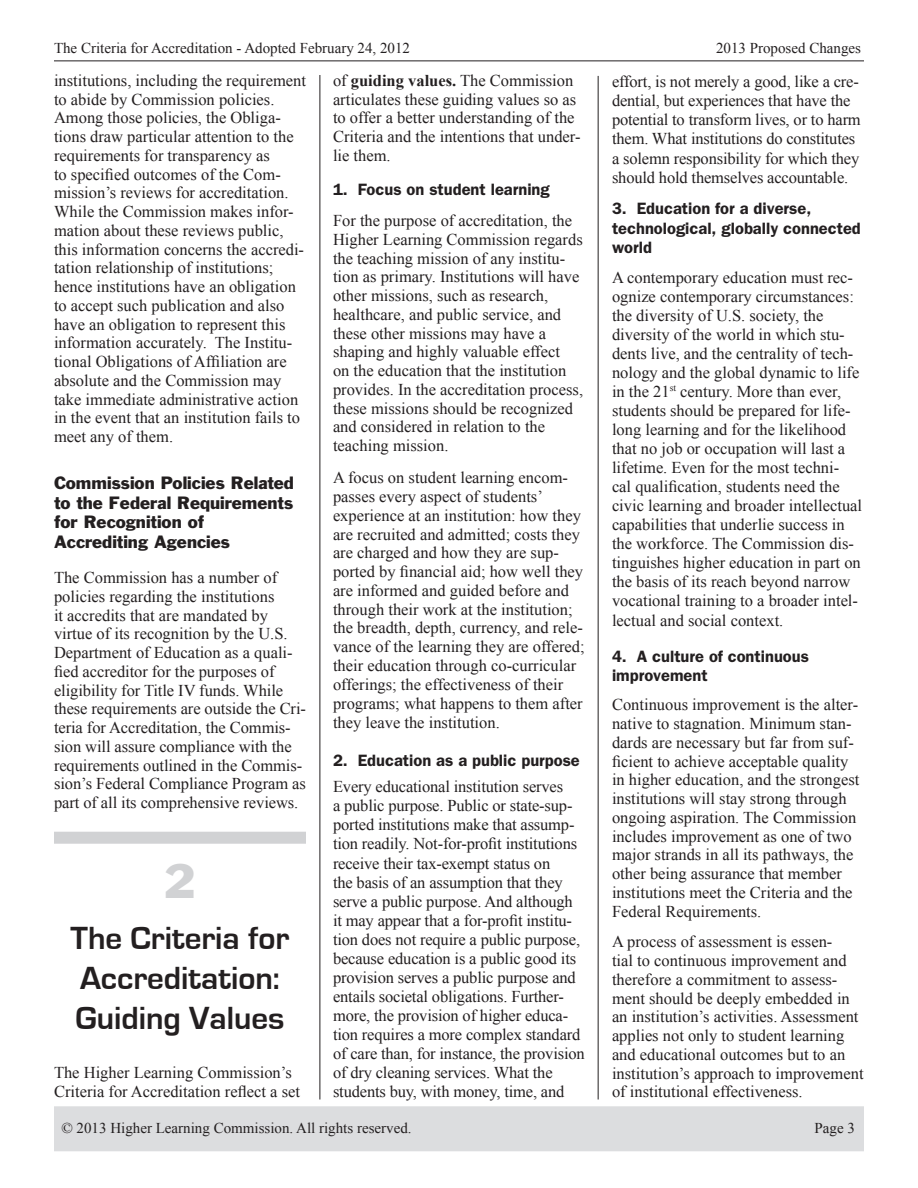
<style>
.page{position:relative;width:918px;height:1188px;background:#fff}
.page>*{position:absolute;margin:0;border:0;box-sizing:border-box;transform-origin:0 0}
.Section_heads{font:45px "Franklin Gothic";color:#d1d2d4}
.t1{font:700 33px "Eurostile";color:#231f20}
.Intro_text{font:16.5px/18.8px "Times New Roman";color:#231f20}
.Values{font:600 16.5px/19.5px "Franklin Gothic";color:#231f20}
.t2{font:16.5px/19.5px "Franklin Gothic";color:#231f20}
.t3{font:15px "Times New Roman";color:#231f20}
.s1{font-weight:700}
</style>
<div class="page">
<hr style="left:320px;top:75px;width:1px;height:1025px;background:#231f20">
<hr style="left:598px;top:76px;width:1px;height:1024px;background:#231f20">
<div style="left:54px;top:1106px;width:810px;height:45px;background:#dcdddf"></div>
<hr style="left:54px;top:61px;width:810px;height:1px;background:#231f20">
<div style="left:54px;top:832px;width:252px;height:12px;background:#d1d2d4"></div>
<p class="t3" style="left:54px;top:38px;width:358px">The Criteria for Accreditation - Adopted February 24, 2012</p>
<p class="t3" style="left:716px;top:38px;width:146px">2013 Proposed Changes</p>
<p class="Intro_text" style="left:54px;top:71px;width:254px">institutions, including the requirement to abide by Commission policies.<br>Among those policies, the Obliga&shy;tions draw particular attention to the requirements for transparency as<br>to specified outcomes of the Com&shy;mission’s reviews for accreditation.<br>While the Commission makes infor&shy;mation about these reviews public, this information concerns the accredi&shy;tation relationship of institutions; hence institutions have an obligation to accept such publication and also have an obligation to represent this information accurately. The Institu&shy;tional Obligations of Affiliation are absolute and the Commission may take immediate administrative action in the event that an institution fails to meet any of them.</p>
<p class="t2" style="left:54px;top:473px;width:242px">Commission Policies Related to the Federal Requirements</p>
<p class="t2" style="left:54px;top:512px;width:152px">for Recognition of</p>
<p class="t2" style="left:54px;top:532px;width:178px">Accrediting Agencies</p>
<p class="Intro_text" style="left:54px;top:568px;width:253px">The Commission has a number of policies regarding the institutions<br>it accredits that are mandated by virtue of its recognition by the U.S.<br>Department of Education as a quali&shy;fied accreditor for the purposes of eligibility for Title IV funds. While these requirements are outside the Cri&shy;teria for Accreditation, the Commis&shy;sion will assure compliance with the requirements outlined in the Commis&shy;sion’s Federal Compliance Program as part of all its comprehensive reviews.</p>
<p class="Intro_text" style="left:333px;top:71px;width:249px">of <span class="s1">guiding values.</span> The Commission articulates these guiding values so as to offer a better understanding of the<br>Criteria and the intentions that under&shy;lie them.</p>
<p class="Values" style="left:333px;top:179px;width:218px">1. Focus on student learning</p>
<p class="Intro_text" style="left:333px;top:211px;width:252px">For the purpose of accreditation, the Higher Learning Commission regards the teaching mission of any institu&shy;tion as primary. Institutions will have other missions, such as research, healthcare, and public service, and these other missions may have a shaping and highly valuable effect<br>on the education that the institution provides. In the accreditation process, these missions should be recognized and considered in relation to the teaching mission.</p>
<p class="Intro_text" style="left:333px;top:468px;width:253px">A focus on student learning encom&shy;passes every aspect of students’ experience at an institution: how they are recruited and admitted; costs they are charged and how they are sup&shy;ported by financial aid; how well they are informed and guided before and through their work at the institution; the breadth, depth, currency, and rele&shy;vance of the learning they are offered; their education through co-curricular offerings; the effectiveness of their programs; what happens to them after they leave the institution.</p>
<p class="Values" style="left:333px;top:750px;width:248px">2. Education as a public purpose</p>
<p class="Intro_text" style="left:333px;top:777px;width:253px">Every educational institution serves<br>a public purpose. Public or state-sup&shy;ported institutions make that assump&shy;tion readily. Not-for-profit institutions receive their tax-exempt status on<br>the basis of an assumption that they serve a public purpose. And although it may appear that a for-profit institu&shy;tion does not require a public purpose, because education is a public good its provision serves a public purpose and entails societal obligations. Further&shy;more, the provision of higher educa&shy;tion requires a more complex standard of care than, for instance, the provision of dry cleaning services. What the students buy, with money, time, and</p>
<p class="Intro_text" style="left:612px;top:72px;width:250px">effort, is not merely a good, like a cre&shy;dential, but experiences that have the potential to transform lives, or to harm them. What institutions do constitutes a solemn responsibility for which they should hold themselves accountable.</p>
<p class="Values" style="left:612px;top:198px;width:250px">3. Education for a diverse, technological, globally connected world</p>
<p class="Intro_text" style="left:612px;top:267px;width:252px">A contemporary education must rec&shy;ognize contemporary circumstances: the diversity of U.S. society, the diversity of the world in which stu&shy;dents live, and the centrality of tech&shy;nology and the global dynamic to life in the 21<sup>st</sup> century. More than ever, students should be prepared for life&shy;long learning and for the likelihood that no job or occupation will last a lifetime. Even for the most techni&shy;cal qualification, students need the civic learning and broader intellectual capabilities that underlie success in the workforce. The Commission dis&shy;tinguishes higher education in part on the basis of its reach beyond narrow vocational training to a broader intel&shy;lectual and social context.</p>
<p class="Values" style="left:612px;top:646px;width:199px">4. A culture of continuous improvement</p>
<p class="Intro_text" style="left:612px;top:695px;width:249px">Continuous improvement is the alter&shy;native to stagnation. Minimum stan&shy;dards are necessary but far from suf&shy;ficient to achieve acceptable quality in higher education, and the strongest institutions will stay strong through ongoing aspiration. The Commission includes improvement as one of two major strands in all its pathways, the other being assurance that member institutions meet the Criteria and the Federal Requirements.</p>
<p class="Intro_text" style="left:612px;top:932px;width:253px">A process of assessment is essen-<br>tial to continuous improvement and therefore a commitment to assess&shy;ment should be deeply embedded in an institution’s activities. Assessment applies not only to student learning and educational outcomes but to an institution’s approach to improvement of institutional effectiveness.</p>
<p class="Section_heads" style="left:164px;top:852px;width:34px">2</p>
<p class="t1" style="left:71px;top:920px;width:220px">The Criteria for</p>
<p class="t1" style="left:80px;top:960px;width:201px">Accreditation:</p>
<p class="t1" style="left:75px;top:1000px;width:211px">Guiding Values</p>
<p class="Intro_text" style="left:54px;top:1063px;width:248px">The Higher Learning Commission’s<br>Criteria for Accreditation reflect a set</p>
<p class="t3" style="left:62px;top:1118px;width:352px">© 2013 Higher Learning Commission. All rights reserved.</p>
<p class="t3" style="left:815px;top:1118px;width:42px">Page 3</p>
</div>
